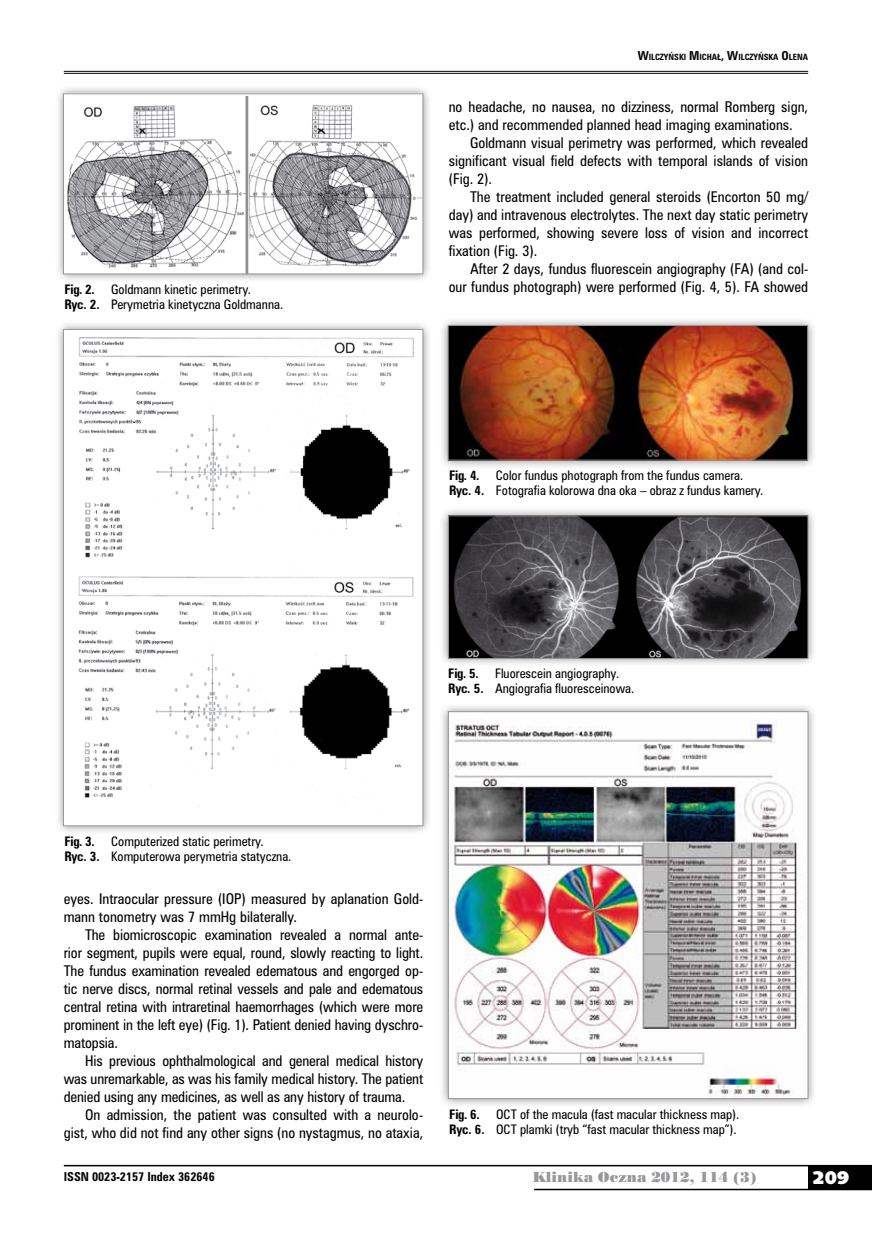
<style>
.page{position:relative;width:872px;height:1234px;background:#fff}
.page>*{position:absolute;margin:0;border:0;box-sizing:border-box;transform-origin:0 0}
.t1{font:18px "Humanst 531 U Blk PL";color:#fff}
.t2{font:13.5px/18px "Zurich Cn PL";color:#000;text-align:justify}
.t3{font:13.5px "Poster Bodoni PL";color:#98989c}
.t4{font:12px/15px "Zurich Cn PL";color:#000}
.t5{font:700 12px "Zurich Cn PL";letter-spacing:-.02em;color:#000}
.t6{font:700 11.25px "Zurich Cn PL";color:#000}
.t7{font:700 7.8px "Zurich Cn PL";color:#000}
.s1{font-size:11.25px}
.s2{font-weight:700}
</style>
<div class="page">
<div style="left:808px;top:1165px;width:64px;height:24px;background:#000"></div>
<hr style="left:64px;top:1164px;width:808px;height:2px;background:#000">
<hr style="left:534px;top:1188px;width:338px;height:1px;background:#000">
<hr style="left:64px;top:71px;width:744px;height:1px;background:#000">
<hr style="left:64px;top:73px;width:744px;height:1px;background:#000">
<div style="left:54px;top:85px;width:378px;height:198px;background:#000;opacity:.45"></div>
<img style="left:65px;top:97px;width:356px;height:175px">
<div style="left:63px;top:94px;width:360px;height:180px;border:1px solid #98989c"></div>
<div style="left:54px;top:320px;width:378px;height:515px;background:#000;opacity:.45"></div>
<img style="left:65px;top:332px;width:356px;height:491px">
<div style="left:439px;top:316px;width:378px;height:153px;background:#000;opacity:.45"></div>
<img style="left:450px;top:327px;width:356px;height:131px">
<div style="left:448px;top:325px;width:360px;height:135px;border:1px solid #98989c"></div>
<div style="left:439px;top:506px;width:378px;height:161px;background:#000;opacity:.45"></div>
<img style="left:450px;top:517px;width:356px;height:139px">
<div style="left:448px;top:515px;width:360px;height:143px;border:1px solid #98989c"></div>
<div style="left:439px;top:702px;width:378px;height:405px;background:#000;opacity:.45"></div>
<img style="left:450px;top:718px;width:356px;height:378px">
<div style="left:448px;top:711px;width:360px;height:387px;border:1px solid #98989c"></div>
<p class="t7" style="left:638px;top:52px;width:172px"><span class="s1">W</span>ILCZYŃSKI <span class="s1">M</span>ICHAŁ<span class="s1">, W</span>ILCZYŃSKA <span class="s1">O</span>LENA</p>
<p class="t2" style="left:449px;top:97px;width:361px">no headache, no nausea, no dizziness, normal Romberg sign, etc.) and recommended planned head imaging examinations.</p>
<p class="t2" style="left:449px;top:133px;width:361px;text-indent:21px">Goldmann visual perimetry was performed, which revealed significant visual field defects with temporal islands of vision (Fig. 2).</p>
<p class="t2" style="left:449px;top:187px;width:361px;text-indent:21px">The treatment included general steroids (Encorton 50 mg/ day) and intravenous electrolytes. The next day static perimetry was performed, showing severe loss of vision and incorrect fixation (Fig. 3).</p>
<p class="t2" style="left:470px;top:259px;width:339px">After 2 days, fundus fluorescein angiography (FA) (and col-</p>
<p class="t5" style="left:64px;top:281px;width:32px">Fig. 2.</p>
<p class="t4" style="left:111px;top:281px;width:141px">Goldmann kinetic perimetry.</p>
<p class="t2" style="left:449px;top:277px;width:361px">our fundus photograph) were performed (Fig. 4, 5). FA showed</p>
<p class="t4" style="left:64px;top:296px;width:220px"><span class="s2">Ryc. 2.</span> Perymetria kinetyczna Goldmanna.</p>
<p class="t4" style="left:449px;top:467px;width:316px;text-indent:47px">Color fundus photograph from the fundus camera.<br><span class="s2">Ryc. 4.</span> Fotografia kolorowa dna oka – obraz z fundus kamery.</p>
<p class="t5" style="left:449px;top:467px;width:32px">Fig. 4.</p>
<p class="t5" style="left:448px;top:665px;width:32px">Fig. 5.</p>
<p class="t4" style="left:448px;top:666px;width:187px;text-indent:47px">Fluorescein angiography.<br><span class="s2">Ryc. 5.</span> Angiografia fluoresceinowa.</p>
<p class="t4" style="left:64px;top:833px;width:229px;text-indent:47px">Computerized static perimetry.<br><span class="s2">Ryc. 3.</span> Komputerowa perymetria statyczna.</p>
<p class="t5" style="left:64px;top:832px;width:32px">Fig. 3.</p>
<p class="t2" style="left:64px;top:889px;width:361px">eyes. Intraocular pressure (IOP) measured by aplanation Gold&shy;mann tonometry was 7 mmHg bilaterally.</p>
<p class="t2" style="left:64px;top:925px;width:361px;text-indent:21px">The biomicroscopic examination revealed a normal ante&shy;rior segment, pupils were equal, round, slowly reacting to light.<br>The fundus examination revealed edematous and engorged op&shy;tic nerve discs, normal retinal vessels and pale and edematous central retina with intraretinal haemorrhages (which were more prominent in the left eye) (Fig. 1). Patient denied having dyschro&shy;matopsia.</p>
<p class="t2" style="left:64px;top:1051px;width:361px;text-indent:21px">His previous ophthalmological and general medical history was unremarkable, as was his family medical history. The patient denied using any medicines, as well as any history of trauma.</p>
<p class="t2" style="left:64px;top:1105px;width:361px;text-align:right">On admission, the patient was consulted with a neurolo&shy;gist, who did not find any other signs (no nystagmus, no ataxia,</p>
<p class="t4" style="left:449px;top:1105px;width:291px;text-align:right">OCT of the macula (fast macular thickness map).<br><span class="s2">Ryc. 6.</span> OCT plamki (tryb “fast macular thickness map”).</p>
<p class="t5" style="left:449px;top:1105px;width:32px">Fig. 6.</p>
<p class="t6" style="left:64px;top:1168px;width:152px">ISSN 0023-2157 Index 362646</p>
<p class="t3" style="left:532px;top:1168px;width:225px">Klinika Oczna 2012, 114 (3)</p>
<h1 class="t1" style="left:812px;top:1165px;width:38px">209</h1>
</div>
